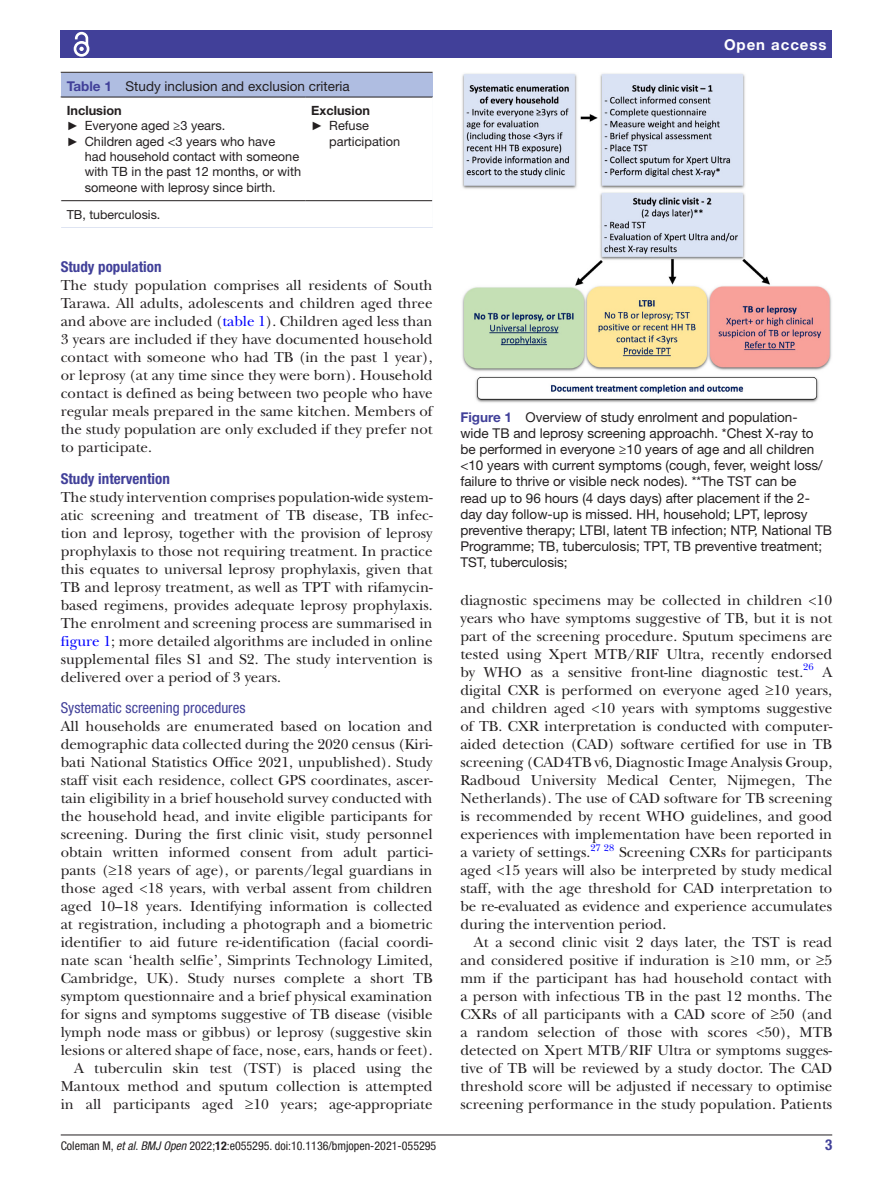
<style>
.page{position:relative;width:893px;height:1191px;background:#fff}
.page>*{position:absolute;margin:0;border:0;box-sizing:border-box;transform-origin:0 0}
.t1{font:15px/18px "New Baskerville";color:#231f20;text-align:justify}
.t2{font:700 condensed 15px "Helvetica Neue LT Std";color:#414099}
.t3{font:condensed 15px "Helvetica Neue LT Std";color:#414099}
.t4{font:700 15px "Helvetica Neue LT Std";letter-spacing:.065em;color:#fff}
.t5{font:13.5px/16.2px "Helvetica Neue LT Std";color:#231f20}
.t6{font:12.75px "Helvetica Neue LT Std";color:#231f20}
.t7{font:700 12.75px "Helvetica Neue LT Std";color:#231f20}
.t8{font:12.45px "Helvetica Neue LT Std";color:#231f20}
.t9{font:condensed 12px "Helvetica Neue LT Std";color:#231f20}
.t10{font:9.9px "New Baskerville";color:#00f}
.s1{font-weight:700;color:#414099}
.s2{font-family:"Arial";font-size:12px}
.s3{color:#00f}
.s4{font-style:italic}
.s5{font-weight:700}
</style>
<div class="page">
<hr style="left:61px;top:1134px;width:771px;height:1px;background:#231f20">
<div style="left:61px;top:31px;width:771px;height:27px;background:#414099"></div>
<svg style="left:73px;top:31px;width:17px;height:26px"></svg>
<div style="left:61px;top:73px;width:372px;height:155px;background:#afbde1"></div>
<hr style="left:61px;top:72px;width:372px;height:1px;background:#231f20">
<div style="left:61px;top:98px;width:371px;height:130px;background:#fff"></div>
<hr style="left:61px;top:97px;width:244px;height:1px;background:#231f20">
<hr style="left:305px;top:97px;width:128px;height:1px;background:#231f20">
<hr style="left:61px;top:200px;width:244px;height:1px;background:#231f20">
<hr style="left:305px;top:200px;width:127px;height:1px;background:#231f20">
<hr style="left:432px;top:97px;width:1px;height:104px;background:#fff">
<svg style="left:432px;top:201px;width:1px;height:27px"></svg>
<hr style="left:67px;top:218px;width:366px;height:1px;background:#fff">
<img style="left:462px;top:73px;width:370px;height:330px">
<p class="t5" style="left:67px;top:78px;width:285px"><span class="s1">Table 1</span> Study inclusion and exclusion criteria</p>
<p class="t7" style="left:67px;top:103px;width:56px">Inclusion</p>
<p class="t6" style="left:67px;top:118px;width:160px"><span class="s2">►</span> Everyone aged ≥3 years.</p>
<p class="t6" style="left:67px;top:134px;width:210px"><span class="s2">►</span> Children aged &lt;3 years who have</p>
<p class="t6" style="left:85px;top:149px;width:216px">had household contact with someone</p>
<p class="t6" style="left:85px;top:164px;width:218px">with TB in the past 12 months, or with</p>
<p class="t6" style="left:85px;top:179px;width:193px">someone with leprosy since birth.</p>
<p class="t7" style="left:311px;top:103px;width:60px">Exclusion</p>
<p class="t6" style="left:311px;top:118px;width:59px"><span class="s2">►</span> Refuse</p>
<p class="t6" style="left:329px;top:134px;width:72px">participation</p>
<p class="t8" style="left:67px;top:207px;width:95px">TB, tuberculosis.</p>
<p class="t2" style="left:61px;top:258px;width:102px">Study population</p>
<p class="t1" style="left:61px;top:276px;width:373px">The study population comprises all residents of South Tarawa. All adults, adolescents and children aged three and above are included (<span class="s3">table 1</span>). Children aged less than 3 years are included if they have documented household contact with someone who had TB (in the past 1 year), or leprosy (at any time since they were born). Household contact is defined as being between two people who have regular meals prepared in the same kitchen. Members of the study population are only excluded if they prefer not to participate.</p>
<p class="t2" style="left:61px;top:469px;width:111px">Study intervention</p>
<p class="t1" style="left:61px;top:488px;width:373px">The study intervention comprises population-wide system&shy;atic screening and treatment of TB disease, TB infec&shy;tion and leprosy, together with the provision of leprosy prophylaxis to those not requiring treatment. In practice this equates to universal leprosy prophylaxis, given that TB and leprosy treatment, as well as TPT with rifamycin&shy;based regimens, provides adequate leprosy prophylaxis.<br>The enrolment and screening process are summarised in <span class="s3">figure 1</span>; more detailed algorithms are included in online supplemental files S1 and S2. The study intervention is delivered over a period of 3 years.</p>
<p class="t3" style="left:61px;top:699px;width:186px">Systematic screening procedures</p>
<p class="t1" style="left:61px;top:717px;width:373px;text-align:right">All households are enumerated based on location and demographic data collected during the 2020 census (Kiri&shy;bati National Statistics Office 2021, unpublished). Study staff visit each residence, collect GPS coordinates, ascer&shy;tain eligibility in a brief household survey conducted with the household head, and invite eligible participants for screening. During the first clinic visit, study personnel obtain written informed consent from adult partici&shy;pants (≥18 years of age), or parents/legal guardians in those aged &lt;18 years, with verbal assent from children aged 10–18 years. Identifying information is collected at registration, including a photograph and a biometric identifier to aid future re-identification (facial coordi&shy;nate scan ‘health selfie’, Simprints Technology Limited, Cambridge, UK). Study nurses complete a short TB symptom questionnaire and a brief physical examination for signs and symptoms suggestive of TB disease (visible lymph node mass or gibbus) or leprosy (suggestive skin lesions or altered shape of face, nose, ears, hands or feet).<br>A tuberculin skin test (TST) is placed using the Mantoux method and sputum collection is attempted in all participants aged ≥10 years; age-appropriate</p>
<p class="t4" style="left:724px;top:35px;width:104px">Open access</p>
<p class="t5" style="left:460px;top:408px;width:373px"><span class="s1">Figure 1</span> Overview of study enrolment and population-<br>wide TB and leprosy screening approachh. *Chest X-ray to be performed in everyone ≥10 years of age and all children &lt;10 years with current symptoms (cough, fever, weight loss/ failure to thrive or visible neck nodes). **The TST can be<br>read up to 96 hours (4 days days) after placement if the 2- day day follow-up is missed. HH, household; LPT, leprosy preventive therapy; LTBI, latent TB infection; NTP, National TB Programme; TB, tuberculosis; TPT, TB preventive treatment; TST, tuberculosis;</p>
<p class="t1" style="left:460px;top:591px;width:373px">diagnostic specimens may be collected in children &lt;10 years who have symptoms suggestive of TB, but it is not part of the screening procedure. Sputum specimens are tested using Xpert MTB/RIF Ultra, recently endorsed by WHO as a sensitive front-line diagnostic test.</p>
<p class="t10" style="left:803px;top:661px;width:12px">26</p>
<p class="t1" style="left:460px;top:663px;width:373px;text-indent:362px">A digital CXR is performed on everyone aged ≥10 years, and children aged &lt;10 years with symptoms suggestive of TB. CXR interpretation is conducted with computer&shy;aided detection (CAD) software certified for use in TB screening (CAD4TB v6, Diagnostic Image Analysis Group, Radboud University Medical Center, Nijmegen, The Netherlands). The use of CAD software for TB screening is recommended by recent WHO guidelines, and good experiences with implementation have been reported in a variety of settings.<sup>27</sup> <sup>28</sup> Screening CXRs for participants aged &lt;15 years will also be interpreted by study medical staff, with the age threshold for CAD interpretation to be re-evaluated as evidence and experience accumulates during the intervention period.</p>
<p class="t1" style="left:460px;top:933px;width:373px;text-indent:14px">At a second clinic visit 2 days later, the TST is read and considered positive if induration is ≥10 mm, or ≥5 mm if the participant has had household contact with a person with infectious TB in the past 12 months. The CXRs of all participants with a CAD score of ≥50 (and a random selection of those with scores &lt;50), MTB detected on Xpert MTB/RIF Ultra or symptoms sugges&shy;tive of TB will be reviewed by a study doctor. The CAD threshold score will be adjusted if necessary to optimise screening performance in the study population. Patients</p>
<p class="t9" style="left:61px;top:1138px;width:377px">Coleman M, <span class="s4">et al</span>. <span class="s4">BMJ Open</span> 2022;<span class="s5">12</span>:e055295. doi:10.1136/bmjopen-2021-055295</p>
<p class="t2" style="left:825px;top:1135px;width:9px">3</p>
</div>
